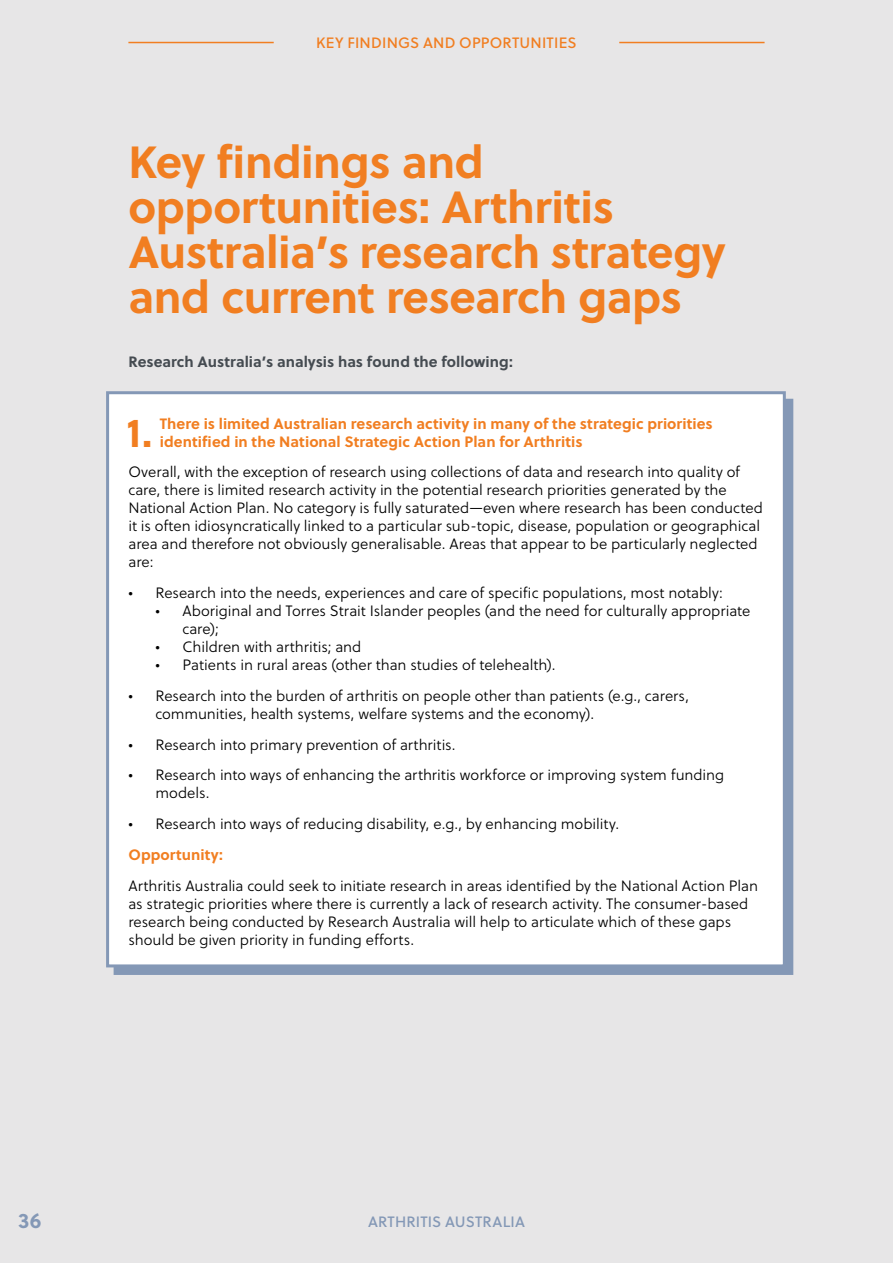
<style>
.page{position:relative;width:893px;height:1263px;background:#e7e6e7}
.page>*{position:absolute;margin:0;border:0;box-sizing:border-box;transform-origin:0 0}
.t1{font:700 45px/45px "Soleil";letter-spacing:-.01em;color:#f17e21}
.t2{font:700 40.65px "Soleil";color:#f17e21}
.t3{font:700 21px "Soleil";color:#8498b6}
.t4{font:15px/18px "Soleil Lt";color:#000}
.t5{font:700 15px/18px "Soleil";letter-spacing:.005em;color:#f17e21}
.t6{font:700 15px "Soleil";letter-spacing:.005em;color:#454b51}
.t7{font:15px "Soleil Bk";letter-spacing:.015em;color:#f17e21}
.t8{font:15px "Soleil Bk";letter-spacing:.01em;color:#8498b6}
</style>
<div class="page">
<div style="left:114px;top:399px;width:679px;height:576px;background:#8498b6"></div>
<div style="left:106px;top:391px;width:680px;height:576px;background:#fff;border:3px solid #8498b6"></div>
<hr style="left:128px;top:42px;width:146px;height:1px;background:#f17e21">
<hr style="left:619px;top:42px;width:146px;height:1px;background:#f17e21">
<p class="t7" style="left:316px;top:32px;width:262px">KEY FINDINGS AND OPPORTUNITIES</p>
<h1 class="t1" style="left:128px;top:138px;width:599px">Key findings and opportunities: Arthritis<br>Australia’s research strategy and current research gaps</h1>
<p class="t6" style="left:128px;top:350px;width:386px">Research Australia’s analysis has found the following:</p>
<h2 class="t2" style="left:127px;top:401px;width:27px">1.</h2>
<p class="t5" style="left:160px;top:414px;width:555px">There is limited Australian research activity in many of the strategic priorities identified in the National Strategic Action Plan for Arthritis</p>
<p class="t4" style="left:128px;top:463px;width:636px">Overall, with the exception of research using collections of data and research into quality of care, there is limited research activity in the potential research priorities generated by the National Action Plan. No category is fully saturated—even where research has been conducted it is often idiosyncratically linked to a particular sub-topic, disease, population or geographical area and therefore not obviously generalisable. Areas that appear to be particularly neglected are:</p>
<p class="t4" style="left:128px;top:584px;width:596px">• Research into the needs, experiences and care of specific populations, most notably:</p>
<p class="t4" style="left:182px;top:602px;width:569px;text-indent:-27px">• Aboriginal and Torres Strait Islander peoples (and the need for culturally appropriate care);</p>
<p class="t4" style="left:155px;top:638px;width:208px">• Children with arthritis; and</p>
<p class="t4" style="left:155px;top:656px;width:402px">• Patients in rural areas (other than studies of telehealth).</p>
<p class="t4" style="left:155px;top:686px;width:535px;text-indent:-27px">• Research into the burden of arthritis on people other than patients (e.g., carers, communities, health systems, welfare systems and the economy).</p>
<p class="t4" style="left:128px;top:735px;width:329px">• Research into primary prevention of arthritis.</p>
<p class="t4" style="left:155px;top:766px;width:570px;text-indent:-27px">• Research into ways of enhancing the arthritis workforce or improving system funding models.</p>
<p class="t4" style="left:128px;top:815px;width:492px">• Research into ways of reducing disability, e.g., by enhancing mobility.</p>
<p class="t5" style="left:128px;top:845px;width:96px">Opportunity:</p>
<p class="t4" style="left:128px;top:876px;width:631px">Arthritis Australia could seek to initiate research in areas identified by the National Action Plan as strategic priorities where there is currently a lack of research activity. The consumer-based research being conducted by Research Australia will help to articulate which of these gaps should be given priority in funding efforts.</p>
<h3 class="t3" style="left:18px;top:1204px;width:25px">36</h3>
<p class="t8" style="left:368px;top:1210px;width:158px">ARTHRITIS AUSTRALIA</p>
</div>
